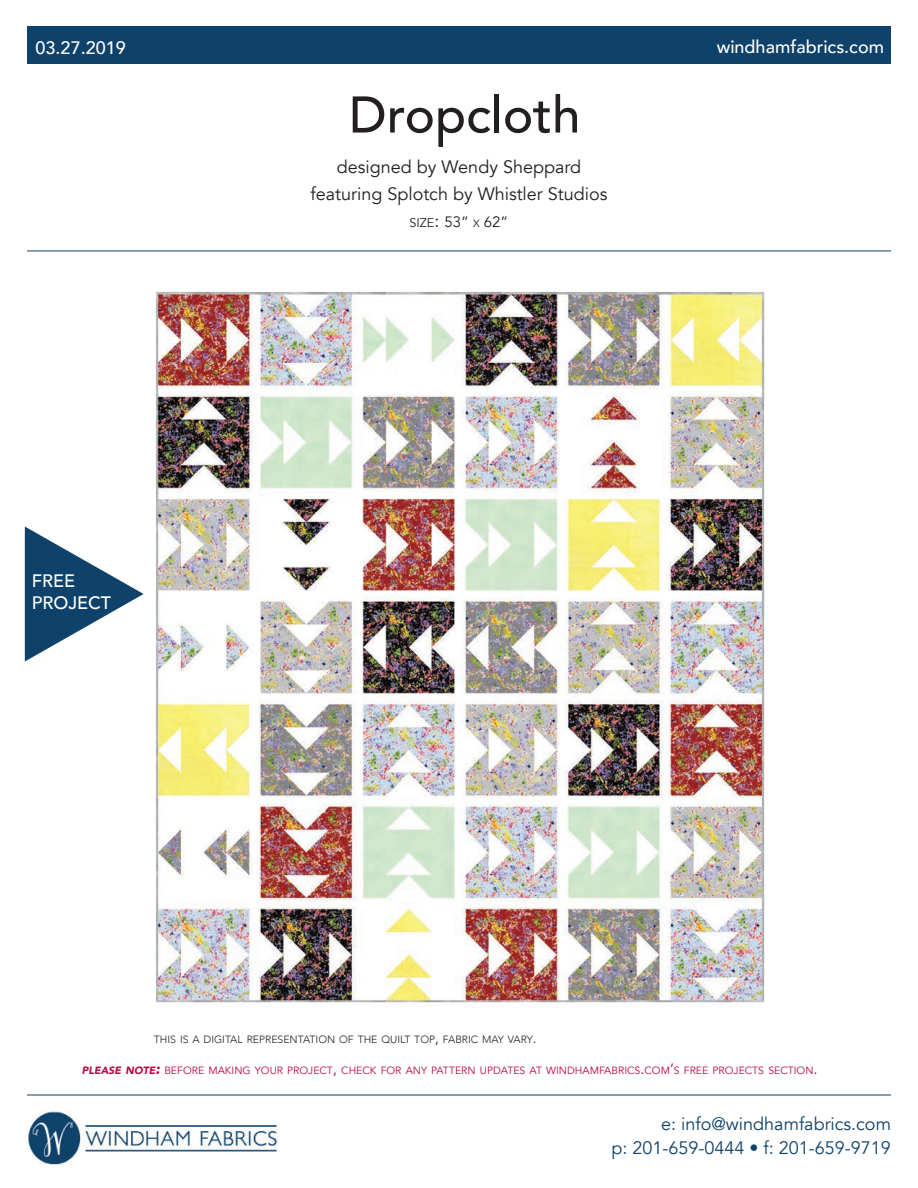
<style>
.page{position:relative;width:918px;height:1188px;background:#fff}
.page>*{position:absolute;margin:0;border:0;box-sizing:border-box;transform-origin:0 0}
.t1{font:500 51px "Avenir";color:#231f20}
.t2{font:18px/27px "Avenir";color:#231f20;text-align:center}
.t3{font:18px/24px "Avenir";color:#0e426a;text-align:right}
.t4{font:500 18px/21.6px "Avenir";color:#fff}
.t5{font:15px "Avenir";color:#231f20}
.t6{font:10.5px "Avenir";color:#ba0743}
.t7{font:300 10.5px "Avenir";color:#231f20}
.s1{font-size:12.6px}
.s2{font-size:18px}
.s3{font-size:10.5px}
.s4{font-size:15px}
.s5{font-weight:900;font-style:italic}
.s6{font-weight:900;font-style:italic;font-size:15px}
</style>
<div class="page">
<div style="left:27px;top:26px;width:864px;height:38px;background:#0e426a"></div>
<hr style="left:27px;top:1095px;width:864px;height:1px;background:#0e426a">
<hr style="left:27px;top:251px;width:864px;height:1px;background:#0e426a">
<svg style="left:25px;top:526px;width:119px;height:136px"></svg>
<img style="left:28px;top:1111px;width:250px;height:53px">
<img style="left:157px;top:293px;width:606px;height:708px">
<h2 class="t4" style="left:36px;top:36px;width:92px">03.27.2019</h2>
<h2 class="t4" style="left:717px;top:34px;width:169px">windhamfabrics.com</h2>
<h2 class="t4" style="left:32px;top:569px;width:81px">FREE<br>PROJECT</h2>
<h1 class="t1" style="left:349px;top:71px;width:233px">Dropcloth</h1>
<h2 class="t2" style="left:310px;top:154px;width:299px">designed by Wendy Sheppard featuring Splotch by Whistler Studios</h2>
<h3 class="t5" style="left:410px;top:213px;width:100px"><span class="s1">SIZE</span><span class="s2">:</span> 53” <span class="s3">X</span> 62”</h3>
<p class="t7" style="left:154px;top:1033px;width:384px">THIS IS A DIGITAL REPRESENTATION OF THE QUILT TOP<span class="s4">,</span> FABRIC MAY VARY<span class="s4">.</span></p>
<p class="t6" style="left:82px;top:1064px;width:737px"><span class="s5">PLEASE NOTE</span><span class="s6">:</span> BEFORE MAKING YOUR PROJECT<span class="s4">,</span> CHECK FOR ANY PATTERN UPDATES AT WINDHAMFABRICS<span class="s4">.</span>COM<span class="s4">’</span>S FREE PROJECTS SECTION<span class="s4">.</span></p>
<h2 class="t3" style="left:612px;top:1112px;width:281px">e: info@windhamfabrics.com<br>p: 201-659-0444 • f: 201-659-9719</h2>
</div>
